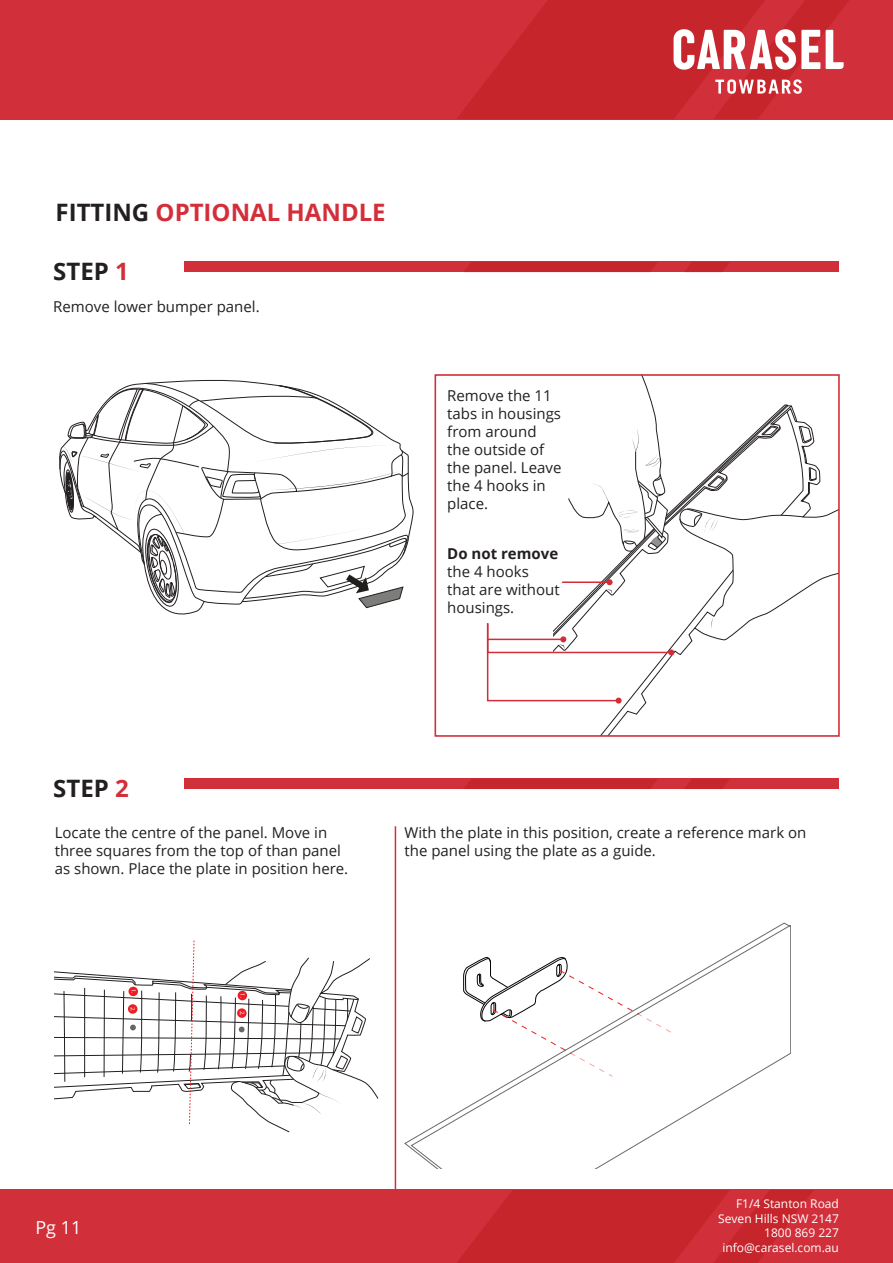
<style>
.page{position:relative;width:893px;height:1263px;background:#fff}
.page>*{position:absolute;margin:0;border:0;box-sizing:border-box;transform-origin:0 0}
.t1{font:700 24px "Open Sans";color:#d32f3a}
.t2{font:700 24px "Open Sans";color:#231f20}
.t3{font:18px "Open Sans";color:#fff}
.t4{font:15px/18px "Open Sans";color:#231f20}
.t5{font:12px/14.4px "Open Sans";color:#fff;text-align:right}
.t6{font:6.45px "Myriad Pro";color:#fff}
.s1{color:#231f20}
.s2{color:#d32f3a}
.s3{font-weight:700}
</style>
<div class="page">
<div style="left:184px;top:262px;width:654px;height:10px;background:#d1303a"></div>
<div style="left:464px;top:262px;width:193px;height:10px;background:#c7252c"></div>
<svg style="left:685px;top:262px;width:44px;height:10px"></svg>
<div style="left:184px;top:779px;width:654px;height:10px;background:#d1303a"></div>
<div style="left:464px;top:779px;width:193px;height:10px;background:#c7252c"></div>
<svg style="left:685px;top:779px;width:44px;height:10px"></svg>
<svg style="left:55px;top:940px;width:323px;height:192px"></svg>
<div style="left:238px;top:991px;width:9px;height:9px;background:#ee1d23;border-radius:50%"></div>
<div style="left:237px;top:1008px;width:10px;height:10px;background:#ee1d23;border-radius:50%"></div>
<div style="left:128px;top:987px;width:10px;height:9px;background:#ee1d23;border-radius:50%"></div>
<div style="left:128px;top:1004px;width:9px;height:10px;background:#ee1d23;border-radius:50%"></div>
<hr style="left:395px;top:826px;width:1px;height:437px;background:#d32d39">
<svg style="left:405px;top:923px;width:386px;height:245px"></svg>
<svg style="left:59px;top:383px;width:355px;height:232px"></svg>
<svg style="left:486px;top:375px;width:353px;height:361px"></svg>
<div style="left:0;top:0;width:893px;height:119px;background:#d1303a"></div>
<div style="left:0;top:1190px;width:893px;height:73px;background:#d1303a"></div>
<svg style="left:457px;top:1190px;width:356px;height:73px"></svg>
<svg style="left:457px;top:0;width:392px;height:119px"></svg>
<p class="t1" style="left:56px;top:196px;width:332px"><span class="s1">FITTING</span> OPTIONAL HANDLE</p>
<p class="t2" style="left:53px;top:254px;width:77px">STEP <span class="s2">1</span></p>
<p class="t4" style="left:53px;top:297px;width:208px">Remove lower bumper panel.</p>
<p class="t4" style="left:447px;top:386px;width:116px">Remove the 11 tabs in housings from around the outside of the panel. Leave the 4 hooks in place.</p>
<p class="t4" style="left:447px;top:544px;width:114px"><span class="s3">Do not remove </span>the 4 hooks that are without housings.</p>
<p class="t2" style="left:53px;top:771px;width:77px">STEP <span class="s2">2</span></p>
<p class="t4" style="left:55px;top:823px;width:295px">Locate the centre of the panel. Move in three squares from the top of than panel as shown. Place the plate in position here.</p>
<p class="t6" style="left:137px;top:989px;width:24px;rotate:90deg">1. 2.</p>
<p class="t6" style="left:246px;top:993px;width:24px;rotate:90deg">1. 2.</p>
<p class="t4" style="left:405px;top:823px;width:403px">With the plate in this position, create a reference mark on the panel using the plate as a guide.</p>
<p class="t3" style="left:35px;top:1215px;width:47px">Pg 11</p>
<p class="t5" style="left:718px;top:1196px;width:122px">F1/4 Stanton Road<br>Seven Hills NSW 2147<br>1800 869 227 info@carasel.com.au</p>
</div>
